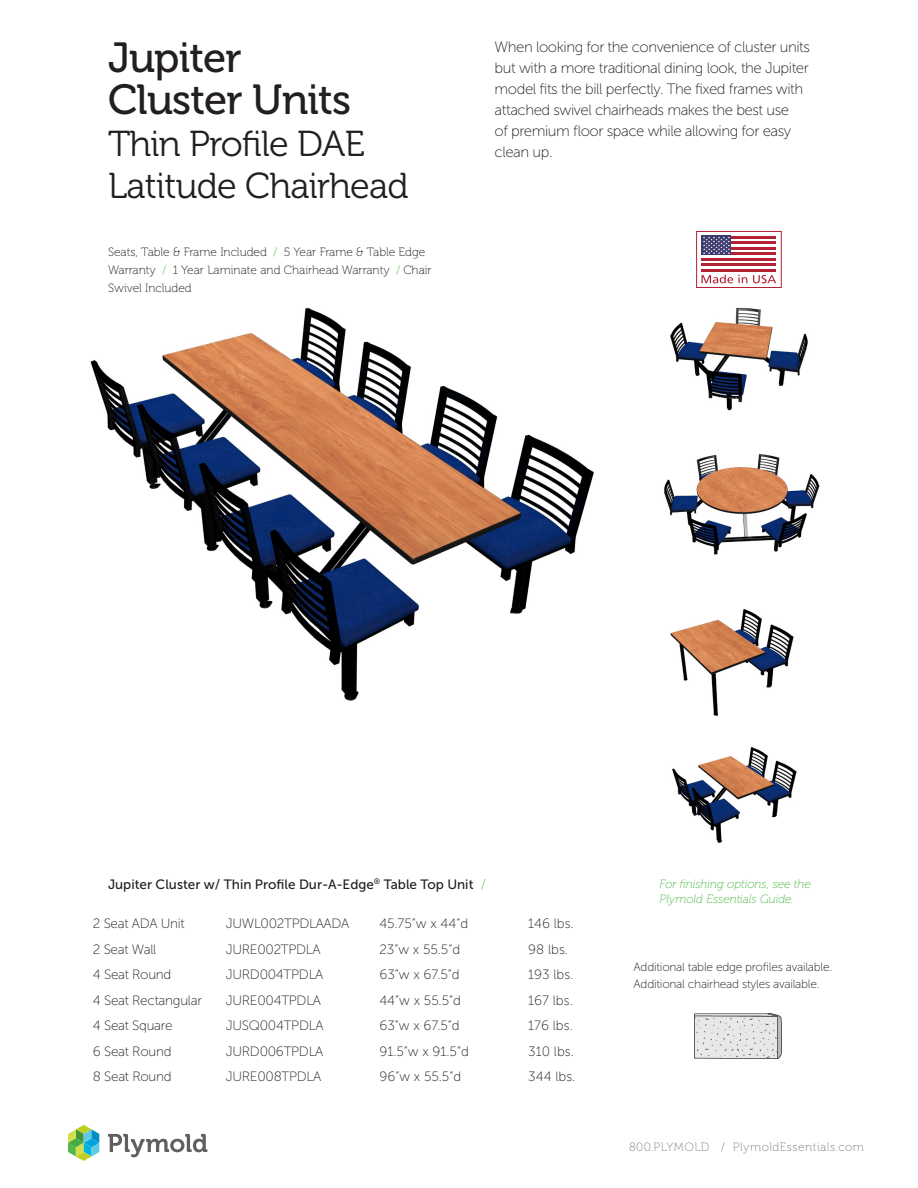
<style>
.page{position:relative;width:918px;height:1188px;background:#fff}
.page>*{position:absolute;margin:0;border:0;box-sizing:border-box;transform-origin:0 0}
.t1{font:42px/42px "Museo 500";letter-spacing:-.02em;color:#231f20}
.t2{font:36px "Museo 300";letter-spacing:-.02em;color:#231f20}
.t3{font:15px/21px "Museo Sans 100";letter-spacing:-.03em;color:#231f20}
.t4{font:13.5px "Museo Sans 100";letter-spacing:-.02em;color:#231f20}
.t5{font:13.5px "Museo Sans 500";color:#231f20}
.t6{font:12px/18px "Museo 100";color:#231f20}
.t7{font:12px "Museo Sans 100";letter-spacing:-.02em;color:#231f20}
.t8{font:italic 12px/15px "Museo 100";color:#51b948}
.t9{font:12px "Museo 100";letter-spacing:.04em;color:#808285}
.s1{color:#51b948}
.s2{font-family:"Museo Sans 100";color:#51b948}
</style>
<div class="page">
<svg style="left:108px;top:1134px;width:99px;height:23px"></svg>
<svg style="left:68px;top:1125px;width:31px;height:36px"></svg>
<img style="left:90px;top:308px;width:504px;height:393px">
<img style="left:670px;top:307px;width:138px;height:104px">
<img style="left:664px;top:454px;width:156px;height:101px">
<img style="left:670px;top:609px;width:124px;height:107px">
<img style="left:695px;top:1013px;width:86px;height:46px">
<hr style="left:702px;top:236px;width:74px;height:3px;background:#b32133">
<hr style="left:702px;top:241px;width:74px;height:3px;background:#b32133">
<hr style="left:702px;top:247px;width:74px;height:3px;background:#b32133">
<hr style="left:702px;top:252px;width:74px;height:3px;background:#b32133">
<hr style="left:702px;top:258px;width:74px;height:3px;background:#b32133">
<hr style="left:702px;top:264px;width:74px;height:2px;background:#b32133">
<hr style="left:702px;top:269px;width:74px;height:3px;background:#b32133">
<div style="left:702px;top:236px;width:29px;height:19px;background:#3d3b6e"></div>
<svg style="left:703px;top:237px;width:27px;height:17px"></svg>
<svg style="left:702px;top:275px;width:45px;height:8px"></svg>
<svg style="left:753px;top:275px;width:23px;height:8px"></svg>
<div style="left:697px;top:231px;width:84px;height:57px;border:1px solid #b32133"></div>
<img style="left:672px;top:747px;width:125px;height:96px">
<p class="t1" style="left:108px;top:37px;width:245px">Jupiter<br>Cluster Units</p>
<p class="t2" style="left:108px;top:124px;width:258px">Thin Profile DAE</p>
<p class="t2" style="left:108px;top:166px;width:302px">Latitude Chairhead</p>
<p class="t6" style="left:108px;top:244px;width:325px">Seats, Table &amp; Frame Included <span class="s1">/</span> 5 Year Frame &amp; Table Edge<br>Warranty <span class="s1">/</span> 1 Year Laminate and Chairhead Warranty <span class="s1">/</span> Chair<br>Swivel Included</p>
<p class="t3" style="left:495px;top:36px;width:317px">When looking for the convenience of cluster units but with a more traditional dining look, the Jupiter model fits the bill perfectly. The fixed frames with attached swivel chairheads makes the best use<br>of premium floor space while allowing for easy clean up.</p>
<p class="t5" style="left:108px;top:877px;width:379px">Jupiter Cluster w/ Thin Profile Dur-A-Edge<sup>®</sup> Table Top Unit <span class="s2">/</span></p>
<p class="t4" style="left:93px;top:917px;width:93px">2 Seat ADA Unit</p>
<p class="t4" style="left:93px;top:942px;width:65px">2 Seat Wall</p>
<p class="t4" style="left:93px;top:968px;width:80px">4 Seat Round</p>
<p class="t4" style="left:93px;top:993px;width:111px">4 Seat Rectangular</p>
<p class="t4" style="left:93px;top:1019px;width:81px">4 Seat Square</p>
<p class="t4" style="left:93px;top:1044px;width:80px">6 Seat Round</p>
<p class="t4" style="left:93px;top:1070px;width:80px">8 Seat Round</p>
<p class="t4" style="left:226px;top:917px;width:125px">JUWL002TPDLAADA</p>
<p class="t4" style="left:226px;top:942px;width:96px">JURE002TPDLA</p>
<p class="t4" style="left:226px;top:968px;width:99px">JURD004TPDLA</p>
<p class="t4" style="left:226px;top:993px;width:97px">JURE004TPDLA</p>
<p class="t4" style="left:226px;top:1019px;width:99px">JUSQ004TPDLA</p>
<p class="t4" style="left:226px;top:1044px;width:99px">JURD006TPDLA</p>
<p class="t4" style="left:226px;top:1070px;width:97px">JURE008TPDLA</p>
<p class="t4" style="left:379px;top:917px;width:90px">45.75”w x 44”d</p>
<p class="t4" style="left:379px;top:942px;width:82px">23”w x 55.5”d</p>
<p class="t4" style="left:379px;top:968px;width:82px">63”w x 67.5”d</p>
<p class="t4" style="left:379px;top:993px;width:83px">44”w x 55.5”d</p>
<p class="t4" style="left:379px;top:1019px;width:82px">63”w x 67.5”d</p>
<p class="t4" style="left:379px;top:1044px;width:91px">91.5”w x 91.5”d</p>
<p class="t4" style="left:379px;top:1070px;width:83px">96”w x 55.5”d</p>
<p class="t4" style="left:528px;top:917px;width:47px">146 lbs.</p>
<p class="t4" style="left:528px;top:942px;width:41px">98 lbs.</p>
<p class="t4" style="left:528px;top:968px;width:47px">193 lbs.</p>
<p class="t4" style="left:528px;top:993px;width:46px">167 lbs.</p>
<p class="t4" style="left:528px;top:1019px;width:46px">176 lbs.</p>
<p class="t4" style="left:528px;top:1044px;width:47px">310 lbs.</p>
<p class="t4" style="left:528px;top:1070px;width:49px">344 lbs.</p>
<p class="t8" style="left:660px;top:877px;width:153px">For finishing options, see the<br>Plymold Essentials Guide.</p>
<p class="t7" style="left:634px;top:961px;width:200px">Additional table edge profiles available.</p>
<p class="t7" style="left:634px;top:978px;width:188px">Additional chairhead styles available.</p>
<p class="t9" style="left:629px;top:1141px;width:236px">800.PLYMOLD / PlymoldEssentials.com</p>
</div>
